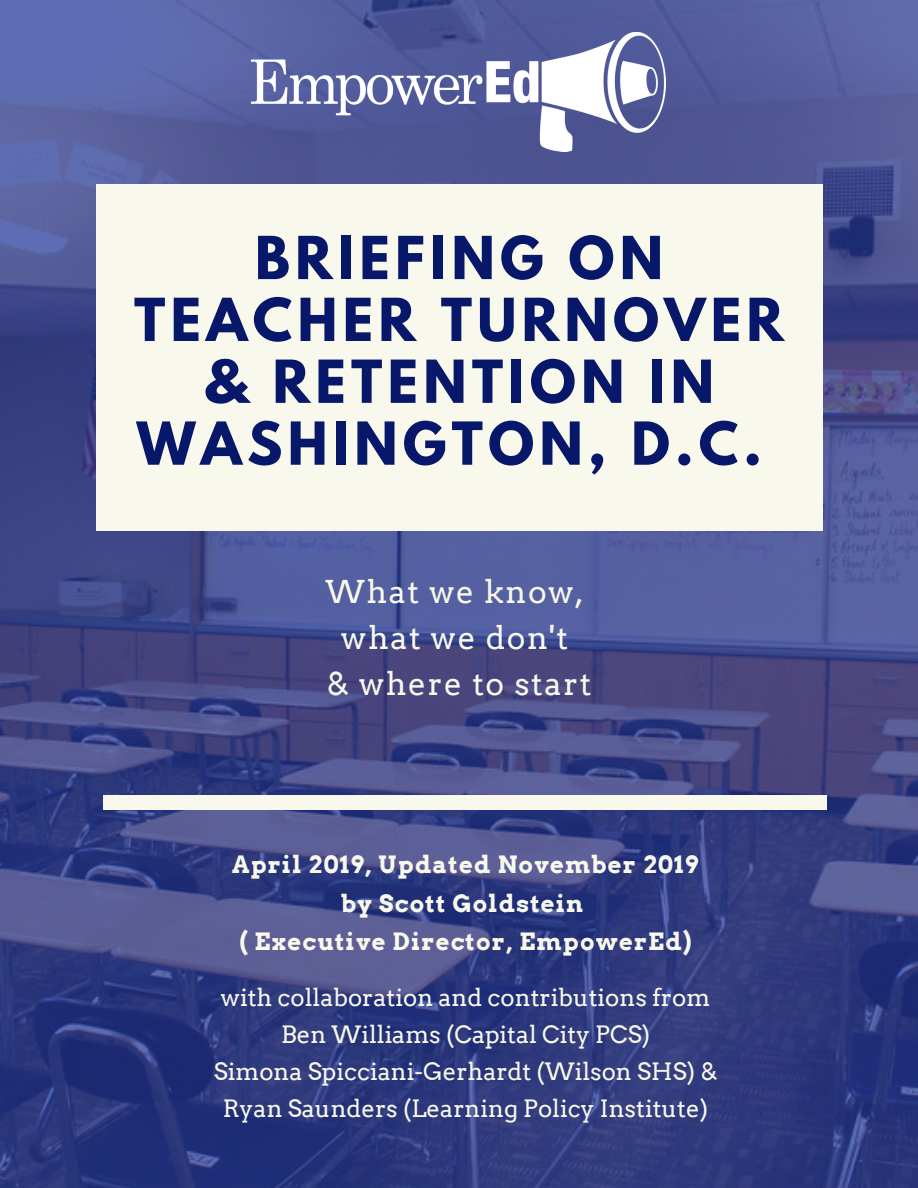
<style>
.page{position:relative;width:918px;height:1188px;background:#fff}
.page>*{position:absolute;margin:0;border:0;box-sizing:border-box;transform-origin:0 0}
.t1{font:700 52.5px/61.8px "League Spartan";letter-spacing:.1em;color:#071769;text-align:center}
.t2{font:31.5px/45.9px "Arvo";letter-spacing:.05em;color:#f9f8ed;text-align:center}
.t3{font:23.85px/36.9px "Arvo";color:#f9f8ed;text-align:center}
.t4{font:700 23.85px/38.7px "Arvo";letter-spacing:.05em;color:#f9f8ed;text-align:center}
</style>
<div class="page">
<img style="left:0;top:0;width:918px;height:1188px">
<div style="left:96px;top:184px;width:727px;height:347px;background:#f9f8ed"></div>
<div style="left:104px;top:796px;width:723px;height:14px;background:#f9f8ed"></div>
<img style="left:252px;top:33px;width:414px;height:118px">
<h1 class="t1" style="left:134px;top:234px;width:651px">BRIEFING ON<br>TEACHER TURNOVER &amp; RETENTION IN<br>WASHINGTON, D.C.</h1>
<h2 class="t2" style="left:326px;top:569px;width:267px">What we know, what we don't<br>&amp; where to start</h2>
<p class="t4" style="left:232px;top:845px;width:468px">April 2019, Updated November 2019 by Scott Goldstein<br>( Executive Director, EmpowerEd)</p>
<p class="t3" style="left:214px;top:979px;width:505px">with collaboration and contributions from Ben Williams (Capital City PCS)<br>Simona Spicciani-Gerhardt (Wilson SHS) &amp; Ryan Saunders (Learning Policy Institute)</p>
</div>
